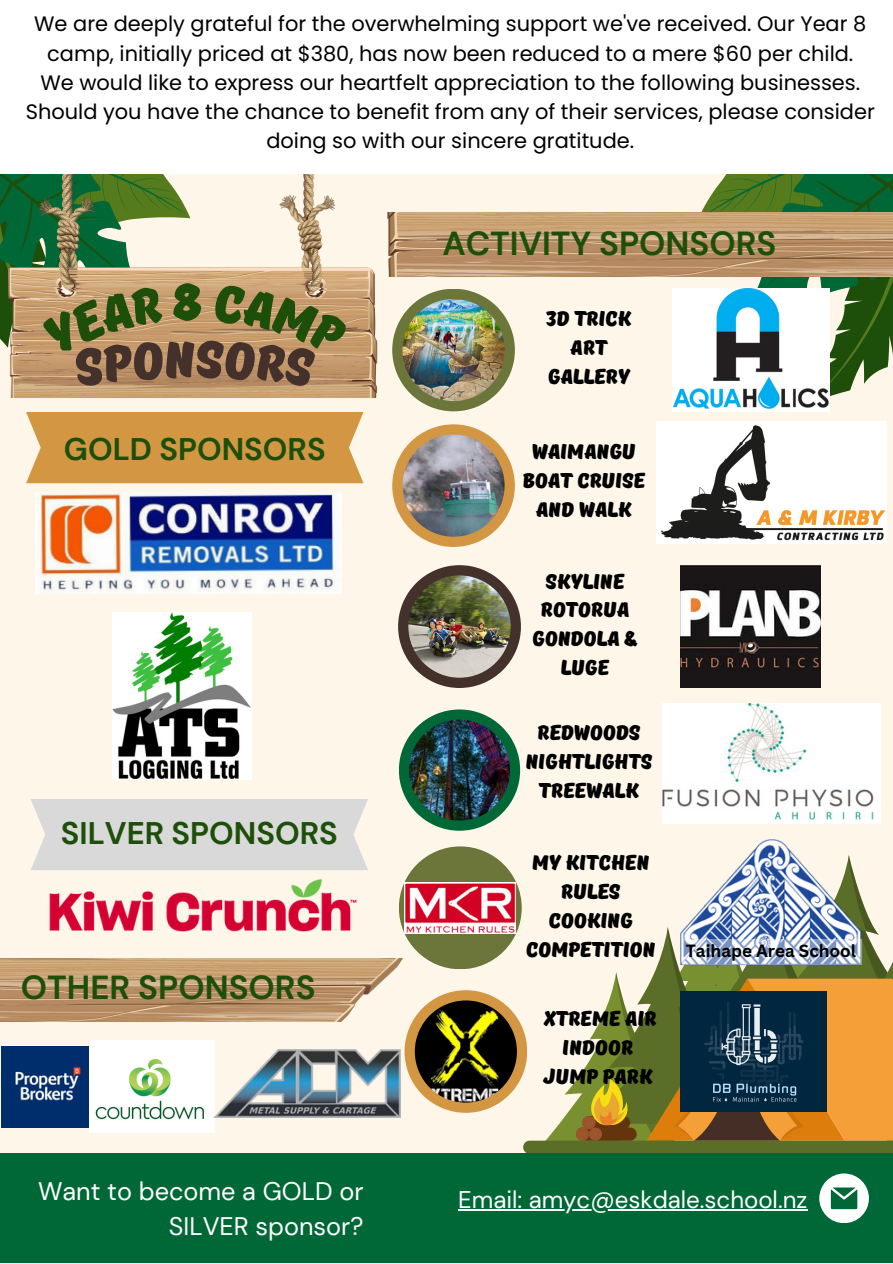
<style>
.page{position:relative;width:893px;height:1264px;background:#fff}
.page>*{position:absolute;margin:0;border:0;box-sizing:border-box;transform-origin:0 0}
.t1{font:700 33.3px "DM Sans";color:#1e4f0a}
.t2{font:700 31.2px "DM Sans";color:#1e4f0a}
.t3{font:25.35px/34.8px "DM Sans";color:#fff;text-align:right}
.t4{font:24.15px "DM Sans";color:#fff}
.t5{font:20.85px/29.2px "Poppins";color:#000;text-align:center}
.t6{font:20.85px/29px "TT Masters DEMO Black";color:#000;text-align:center}
.t7{font:700 17.1px "Canva Sans";color:#000}
</style>
<div class="page">
<div style="left:0;top:0;width:892px;height:1262px;background:#fff6ea"></div>
<svg style="left:697px;top:174px;width:195px;height:228px"></svg>
<div style="left:0;top:1152px;width:892px;height:110px;background:#006837"></div>
<svg style="left:819px;top:1173px;width:49px;height:49px"></svg>
<img style="left:680px;top:565px;width:140px;height:122px">
<img style="left:656px;top:421px;width:230px;height:122px">
<img style="left:662px;top:703px;width:218px;height:120px">
<img style="left:10px;top:267px;width:368px;height:130px">
<div style="left:26px;top:412px;width:337px;height:71px;background:#d39744"></div>
<img style="left:36px;top:492px;width:305px;height:101px">
<div style="left:31px;top:799px;width:337px;height:71px;background:#d9d9d9"></div>
<img style="left:49px;top:879px;width:308px;height:53px">
<img style="left:387px;top:212px;width:505px;height:64px">
<img style="left:750px;top:839px;width:44px;height:15px">
<svg style="left:392px;top:424px;width:123px;height:123px"></svg>
<img style="left:402px;top:434px;width:102px;height:102px">
<svg style="left:399px;top:709px;width:121px;height:121px"></svg>
<img style="left:409px;top:719px;width:101px;height:101px">
<svg style="left:398px;top:565px;width:123px;height:123px"></svg>
<img style="left:408px;top:575px;width:102px;height:102px">
<div style="left:399px;top:846px;width:122px;height:123px;background:#6c753a;border-radius:50%"></div>
<svg style="left:392px;top:289px;width:123px;height:122px"></svg>
<img style="left:402px;top:299px;width:102px;height:102px">
<img style="left:672px;top:288px;width:157px;height:124px">
<img style="left:0;top:958px;width:403px;height:63px">
<img style="left:1px;top:1046px;width:88px;height:81px">
<img style="left:89px;top:1040px;width:125px;height:91px">
<svg style="left:404px;top:854px;width:488px;height:299px"></svg>
<img style="left:415px;top:1000px;width:102px;height:102px">
<img style="left:680px;top:991px;width:146px;height:120px">
<img style="left:113px;top:612px;width:138px;height:167px">
<div style="left:0;top:0;width:892px;height:174px;background:#fff"></div>
<hr style="left:458px;top:1209px;width:349px;height:1px;background:#fff">
<img style="left:214px;top:1049px;width:186px;height:68px">
<svg style="left:0;top:174px;width:349px;height:213px"></svg>
<p class="t5" style="left:34px;top:10px;width:833px">We are deeply grateful for the overwhelming support we've received. Our Year 8 camp, initially priced at $380, has now been reduced to a mere $60 per child.</p>
<p class="t5" style="left:26px;top:68px;width:850px">We would like to express our heartfelt appreciation to the following businesses.<br>Should you have the chance to benefit from any of their services, please consider doing so with our sincere gratitude.</p>
<p class="t1" style="left:442px;top:222px;width:335px">ACTIVITY SPONSORS</p>
<p class="t2" style="left:64px;top:429px;width:263px">GOLD SPONSORS</p>
<p class="t2" style="left:61px;top:813px;width:278px">SILVER SPONSORS</p>
<p class="t1" style="left:21px;top:966px;width:296px">OTHER SPONSORS</p>
<p class="t6" style="left:546px;top:305px;width:87px">3D TRICK<br>ART<br>GALLERY</p>
<p class="t6" style="left:523px;top:438px;width:124px">WAIMANGU<br>BOAT CRUISE<br>AND WALK</p>
<p class="t6" style="left:532px;top:567px;width:107px">SKYLINE<br>ROTORUA<br>GONDOLA &amp;<br>LUGE</p>
<p class="t6" style="left:525px;top:719px;width:128px">REDWOODS<br>NIGHTLIGHTS<br>TREEWALK</p>
<p class="t6" style="left:526px;top:848px;width:131px">MY KITCHEN<br>RULES<br>COOKING<br>COMPETITION</p>
<p class="t6" style="left:543px;top:1005px;width:114px">XTREME AIR</p>
<p class="t6" style="left:543px;top:1034px;width:111px">INDOOR<br>JUMP PARK</p>
<p class="t7" style="left:685px;top:938px;width:172px">Taihape Area School</p>
<p class="t3" style="left:38px;top:1174px;width:327px">Want to become a GOLD or<br>SILVER sponsor?</p>
<p class="t4" style="left:458px;top:1183px;width:350px">Email: amyc@eskdale.school.nz</p>
</div>
